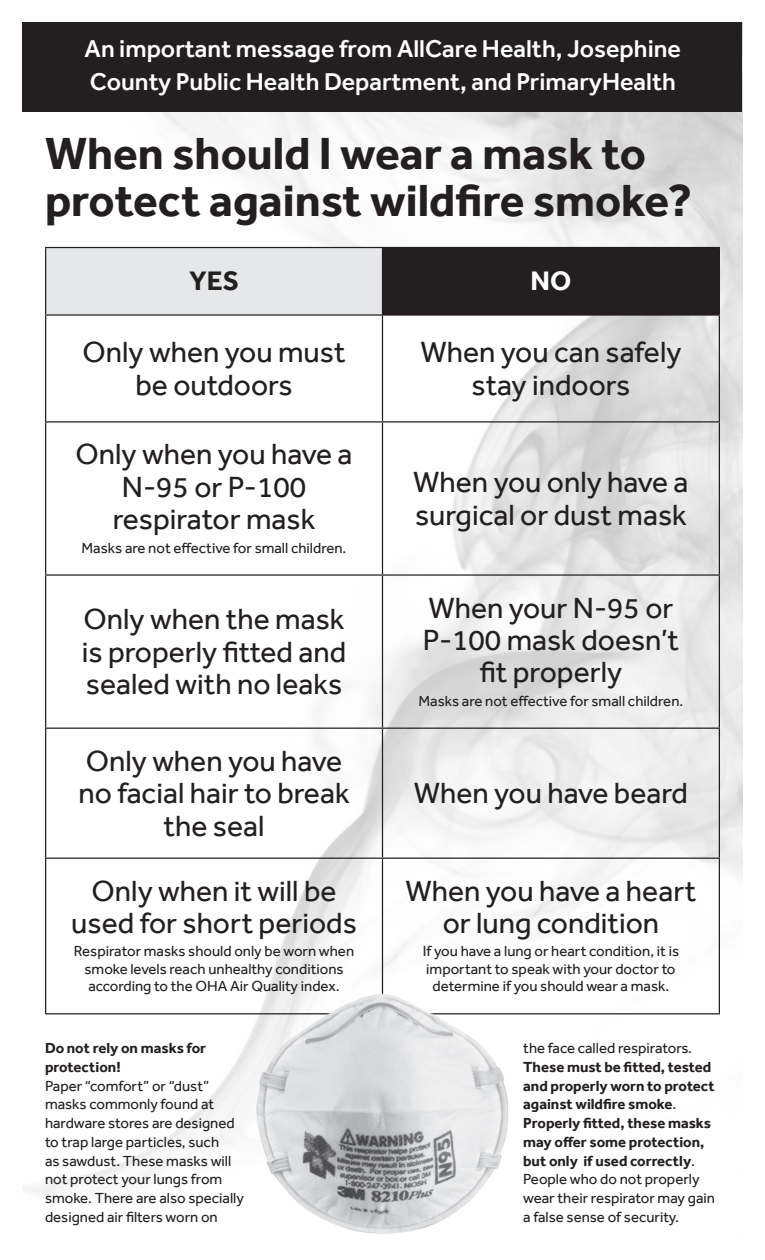
<style>
.page{position:relative;width:765px;height:1260px;background:#fff}
.page>*{position:absolute;margin:0;border:0;box-sizing:border-box;transform-origin:0 0}
.t1{font:700 46.25px/47.5px "Effra";color:#231f20}
.t2{font:30px/32.5px "Effra";color:#231f20;text-align:center}
.t3{font:700 27.5px "Effra";color:#231f20}
.t4{font:700 27.5px "Effra";color:#fff}
.t5{font:500 25px/32.5px "Effra";color:#fff}
.t6{font:15px/18.8px "Effra";color:#231f20;text-align:center}
.t7{font:700 15px/18.8px "Effra";color:#231f20}
.s1{font-weight:400}
</style>
<div class="page">
<img style="left:22px;top:112px;width:720px;height:1084px">
<div style="left:22px;top:22px;width:720px;height:90px;background:#231f20"></div>
<div style="left:46px;top:248px;width:336px;height:67px;background:#e6e7e9"></div>
<div style="left:382px;top:248px;width:337px;height:67px;background:#231f20"></div>
<hr style="left:45px;top:247px;width:337px;height:1px;background:#231f20">
<hr style="left:45px;top:248px;width:1px;height:66px;background:#231f20">
<hr style="left:382px;top:247px;width:338px;height:1px;background:#231f20">
<hr style="left:719px;top:248px;width:1px;height:66px;background:#231f20">
<hr style="left:45px;top:314px;width:337px;height:2px;background:#231f20">
<hr style="left:45px;top:316px;width:1px;height:105px;background:#231f20">
<hr style="left:382px;top:314px;width:338px;height:2px;background:#231f20">
<hr style="left:382px;top:316px;width:1px;height:105px;background:#231f20">
<hr style="left:719px;top:316px;width:1px;height:105px;background:#231f20">
<hr style="left:45px;top:421px;width:337px;height:2px;background:#231f20">
<hr style="left:45px;top:423px;width:1px;height:151px;background:#231f20">
<hr style="left:382px;top:421px;width:338px;height:2px;background:#231f20">
<hr style="left:382px;top:423px;width:1px;height:151px;background:#231f20">
<hr style="left:719px;top:423px;width:1px;height:151px;background:#231f20">
<hr style="left:45px;top:574px;width:337px;height:2px;background:#231f20">
<hr style="left:45px;top:576px;width:1px;height:152px;background:#231f20">
<hr style="left:382px;top:574px;width:338px;height:2px;background:#231f20">
<hr style="left:382px;top:576px;width:1px;height:152px;background:#231f20">
<hr style="left:719px;top:576px;width:1px;height:152px;background:#231f20">
<hr style="left:45px;top:728px;width:337px;height:1px;background:#231f20">
<hr style="left:45px;top:729px;width:1px;height:129px;background:#231f20">
<hr style="left:382px;top:728px;width:338px;height:1px;background:#231f20">
<hr style="left:382px;top:729px;width:1px;height:129px;background:#231f20">
<hr style="left:719px;top:729px;width:1px;height:129px;background:#231f20">
<hr style="left:45px;top:858px;width:337px;height:1px;background:#231f20">
<hr style="left:45px;top:859px;width:1px;height:154px;background:#231f20">
<hr style="left:382px;top:858px;width:338px;height:1px;background:#231f20">
<hr style="left:382px;top:859px;width:1px;height:154px;background:#231f20">
<hr style="left:719px;top:859px;width:1px;height:154px;background:#231f20">
<hr style="left:45px;top:1013px;width:337px;height:1px;background:#231f20">
<hr style="left:382px;top:1013px;width:338px;height:1px;background:#231f20">
<img style="left:247px;top:985px;width:271px;height:249px">
<h3 class="t5" style="left:85px;top:32px;width:598px">An important message from AllCare Health, Josephine<br>County Public Health Department, and PrimaryHealth</h3>
<h1 class="t1" style="left:45px;top:129px;width:649px">When should I wear a mask to protect against wildfire smoke?</h1>
<h3 class="t3" style="left:189px;top:265px;width:51px">YES</h3>
<h3 class="t4" style="left:531px;top:265px;width:42px">NO</h3>
<h2 class="t2" style="left:83px;top:336px;width:264px">Only when you must be outdoors</h2>
<h2 class="t2" style="left:420px;top:336px;width:263px">When you can safely stay indoors</h2>
<h2 class="t2" style="left:76px;top:438px;width:278px">Only when you have a<br>N-95 or P-100 respirator mask</h2>
<p class="t6" style="left:82px;top:538px;width:266px">Masks are not effective for small children.</p>
<h2 class="t2" style="left:413px;top:466px;width:277px;text-align:left">When you only have a surgical or dust mask</h2>
<h2 class="t2" style="left:82px;top:602px;width:266px;text-align:justify">Only when the mask is properly fitted and sealed with no leaks</h2>
<h2 class="t2" style="left:423px;top:591px;width:258px">When your N-95 or<br>P-100 mask doesn’t fit properly</h2>
<p class="t6" style="left:419px;top:691px;width:266px">Masks are not effective for small children.</p>
<h2 class="t2" style="left:78px;top:744px;width:273px">Only when you have no facial hair to break the seal</h2>
<h2 class="t2" style="left:71px;top:874px;width:287px">Only when it will be used for short periods</h2>
<p class="t6" style="left:74px;top:942px;width:282px;line-height:17.5px">Respirator masks should only be worn when smoke levels reach unhealthy conditions according to the OHA Air Quality index.</p>
<p class="t7" style="left:45px;top:1038px;width:163px">Do not rely on masks for protection!</p>
<p class="t6" style="left:45px;top:1076px;width:201px;text-align:left">Paper “comfort” or “dust” masks commonly found at hardware stores are designed to trap large particles, such<br>as sawdust. These masks will not protect your lungs from smoke. There are also specially designed air filters worn on</p>
<h2 class="t2" style="left:414px;top:777px;width:276px">When you have beard</h2>
<h2 class="t2" style="left:405px;top:874px;width:292px">When you have a heart or lung condition</h2>
<p class="t6" style="left:423px;top:942px;width:258px;line-height:17.5px">If you have a lung or heart condition, it is important to speak with your doctor to determine if you should wear a mask.</p>
<p class="t6" style="left:523px;top:1038px;width:170px">the face called respirators.</p>
<p class="t7" style="left:523px;top:1057px;width:193px">These must be fitted, tested and properly worn to protect against wildfire smoke<span class="s1">.<br></span>Properly fitted, these masks may offer some protection, but only if used correctly<span class="s1">.<br>People who do not properly wear their respirator may gain a false sense of security.</span></p>
</div>
